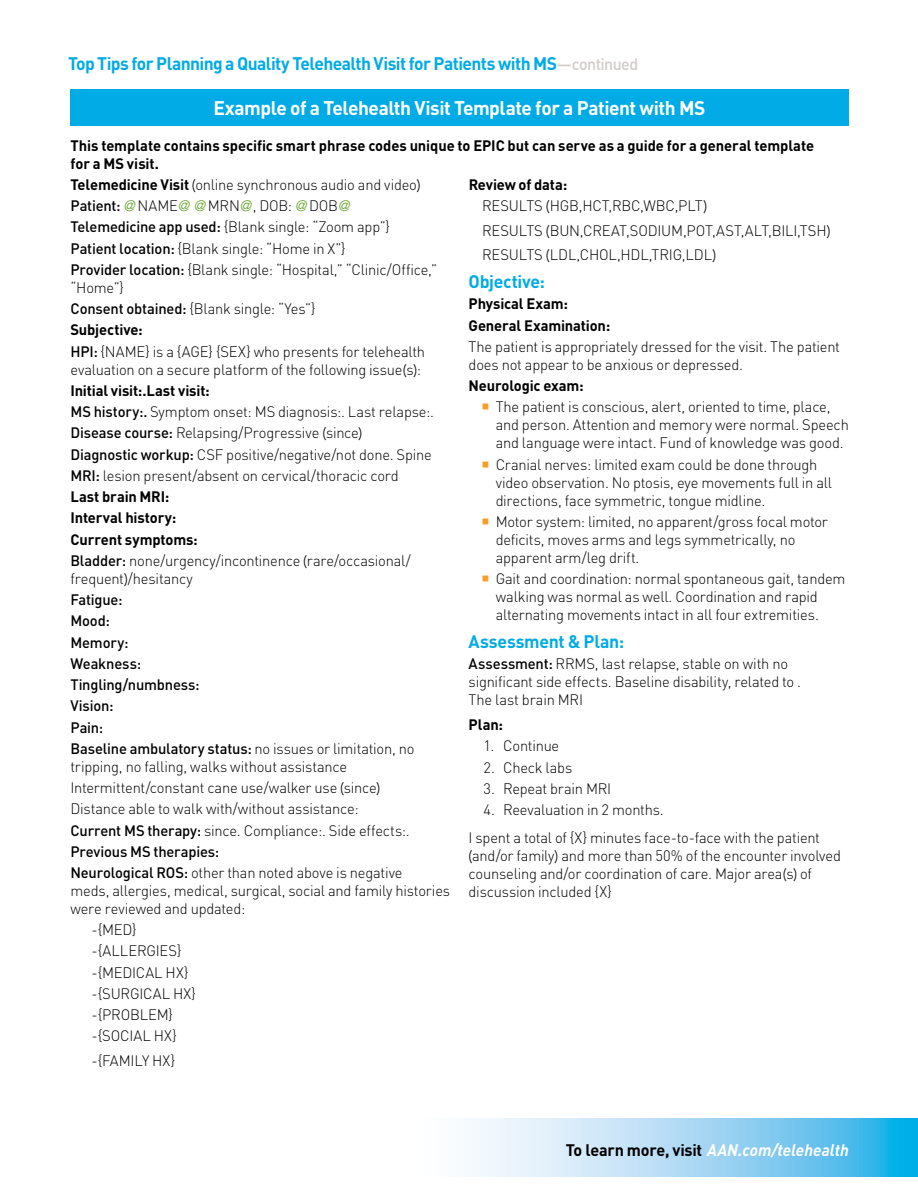
<style>
.page{position:relative;width:918px;height:1188px;background:#fff}
.page>*{position:absolute;margin:0;border:0;box-sizing:border-box;transform-origin:0 0}
.t1{font:700 19.5px "DIN Pro";letter-spacing:-.025em;color:#fff}
.t2{font:700 18px "DIN Pro";letter-spacing:-.03em;color:#00abe6}
.t3{font:italic 700 16.5px "DIN Pro";color:#fff}
.t4{font:300 15px/21.3px "DIN Pro";letter-spacing:-.015em;color:#000}
.t5{font:700 15px/18px "DIN Pro";letter-spacing:-.005em;color:#000}
.t6{font:500 15px/21.3px "DIN Pro";letter-spacing:-.015em;color:#000}
.s1{font-weight:500;font-size:16.5px;color:#cfcbc9}
.s2{font-weight:700}
.s3{font-family:"Avenir LT Std"}
.s4{font-weight:500}
.s5{font-family:"Avenir LT Std";font-weight:400;font-style:italic;color:#6fa938}
.s6{font-weight:300}
.s7{font-family:"Avenir LT Std";font-weight:300}
.s8{font-style:normal;color:#000}
</style>
<div class="page">
<svg style="left:472px;top:1118px;width:446px;height:59px;background:#9bd6f2"></svg>
<div style="left:70px;top:90px;width:779px;height:36px;background:#00abe6"></div>
<p class="t2" style="left:68px;top:50px;width:572px">Top Tips for Planning a Quality Telehealth Visit for Patients with MS<span class="s1">—continued</span></p>
<h1 class="t1" style="left:213px;top:93px;width:494px">Example of a Telehealth Visit Template for a Patient with MS</h1>
<p class="t5" style="left:70px;top:135px;width:745px">This template contains specific smart phrase codes unique to EPIC but can serve as a guide for a general template for a MS visit.</p>
<p class="t4" style="left:70px;top:173px;width:368px"><span class="s2">Telemedicine Visit</span> <span class="s3">(</span>online synchronous audio and video<span class="s3">)<br></span><span class="s4">Patient:</span> <span class="s5">@</span> NAME<span class="s5">@ @</span> MRN<span class="s5">@</span>, DOB: <span class="s5">@</span> DOB<span class="s5">@ </span><span class="s4">Telemedicine app used:</span> {Blank single: “Zoom app”} <span class="s4">Patient location:</span> {Blank single: “Home in X”}<br><span class="s4">Provider location:</span> {Blank single: “Hospital,” “Clinic/Office,”</p>
<p class="t4" style="left:70px;top:276px;width:356px">“Home”}<br><span class="s4">Consent obtained:</span> {Blank single: “Yes”}<br><span class="s2">Subjective:<br></span><span class="s4">HPI:</span> {NAME} is a {AGE} {SEX} who presents for telehealth</p>
<p class="t4" style="left:70px;top:358px;width:365px">evaluation on a secure platform of the following issue<span class="s3">(</span>s<span class="s3">)</span>:<br><span class="s2">Initial visit:.Last visit:<br></span><span class="s4">MS history:.</span> Symptom onset: MS diagnosis:. Last relapse:.<br><span class="s4">Disease course:</span> Relapsing/Progressive <span class="s3">(</span>since<span class="s3">)<br></span><span class="s4">Diagnostic workup:</span> CSF positive/negative/not done. Spine <span class="s4">MRI:</span> lesion present/absent on cervical/thoracic cord<br><span class="s2">Last brain MRI:<br>Interval history:<br>Current symptoms:<br></span><span class="s4">Bladder:</span> none/urgency/incontinence <span class="s3">(</span>rare/occasional/</p>
<p class="t6" style="left:70px;top:567px;width:346px"><span class="s6">frequent</span><span class="s7">)</span><span class="s6">/hesitancy<br></span>Fatigue:<br>Mood:<br>Memory:<br>Weakness:<br>Tingling/numbness:<br>Vision:<br>Pain:<br>Baseline ambulatory status: <span class="s6">no issues or limitation, no</span></p>
<p class="t4" style="left:70px;top:755px;width:341px">tripping, no falling, walks without assistance Intermittent/constant cane use/walker use <span class="s3">(</span>since<span class="s3">)<br></span>Distance able to walk with/without assistance:<br><span class="s4">Current MS therapy:</span> since. Compliance:. Side effects:.<br><span class="s4">Previous MS therapies:<br>Neurological ROS:</span> other than noted above is negative</p>
<p class="t4" style="left:70px;top:881px;width:381px;line-height:18px">meds, allergies, medical, surgical, social and family histories were reviewed and updated:</p>
<p class="t4" style="left:91px;top:918px;width:106px">-{MED} -{ALLERGIES} -{MEDICAL HX} -{SURGICAL HX} -{PROBLEM} -{SOCIAL HX}</p>
<p class="t4" style="left:91px;top:1049px;width:85px">-{FAMILY HX}</p>
<p class="t4" style="left:482px;top:173px;width:227px;text-indent:-13px"><span class="s2">Review of data:<br></span>RESULTS <span class="s3">(</span>HGB,HCT,RBC,WBC,PLT<span class="s3">)</span></p>
<p class="t4" style="left:482px;top:217px;width:350px;line-height:24.5px">RESULTS <span class="s3">(</span>BUN,CREAT,SODIUM,POT,AST,ALT,BILI,TSH<span class="s3">)<br></span>RESULTS <span class="s3">(</span>LDL,CHOL,HDL,TRIG,LDL<span class="s3">)</span></p>
<p class="t2" style="left:469px;top:268px;width:78px">Objective:</p>
<p class="t5" style="left:469px;top:292px;width:143px;line-height:21.3px">Physical Exam:<br>General Examination:</p>
<p class="t4" style="left:469px;top:337px;width:373px;line-height:18px">The patient is appropriately dressed for the visit. The patient does not appear to be anxious or depressed.</p>
<p class="t5" style="left:469px;top:376px;width:117px">Neurologic exam:</p>
<p class="t4" style="left:496px;top:397px;width:355px;line-height:18px">The patient is conscious, alert, oriented to time, place, and person. Attention and memory were normal. Speech and language were intact. Fund of knowledge was good.</p>
<p class="t4" style="left:496px;top:454px;width:338px;line-height:18px">Cranial nerves: limited exam could be done through video observation. No ptosis, eye movements full in all directions, face symmetric, tongue midline.</p>
<p class="t4" style="left:496px;top:512px;width:334px;line-height:18px">Motor system: limited, no apparent/gross focal motor deficits, moves arms and legs symmetrically, no apparent arm/leg drift.</p>
<p class="t4" style="left:496px;top:569px;width:351px;line-height:18px">Gait and coordination: normal spontaneous gait, tandem walking was normal as well. Coordination and rapid alternating movements intact in all four extremities.</p>
<p class="t2" style="left:469px;top:628px;width:157px">Assessment &amp; Plan:</p>
<p class="t4" style="left:469px;top:654px;width:334px;line-height:18px"><span class="s4">Assessment:</span> RRMS, last relapse, stable on with no significant side effects. Baseline disability, related to .<br>The last brain MRI</p>
<p class="t5" style="left:469px;top:715px;width:36px">Plan:</p>
<p class="t4" style="left:484px;top:734px;width:77px">1. Continue</p>
<p class="t4" style="left:484px;top:756px;width:90px">2. Check labs</p>
<p class="t4" style="left:484px;top:777px;width:129px">3. Repeat brain MRI</p>
<p class="t4" style="left:469px;top:795px;width:353px;line-height:28px;text-indent:15px">4. Reevaluation in 2 months.<br>I spent a total of {X} minutes face-to-face with the patient</p>
<p class="t4" style="left:469px;top:846px;width:374px;line-height:18px"><span class="s3">(</span>and/or family<span class="s3">)</span> and more than 50% of the encounter involved counseling and/or coordination of care. Major area<span class="s3">(</span>s<span class="s3">)</span> of discussion included {X}</p>
<p class="t3" style="left:566px;top:1137px;width:285px"><span class="s8">To learn more, visit</span> AAN.com/telehealth</p>
</div>
